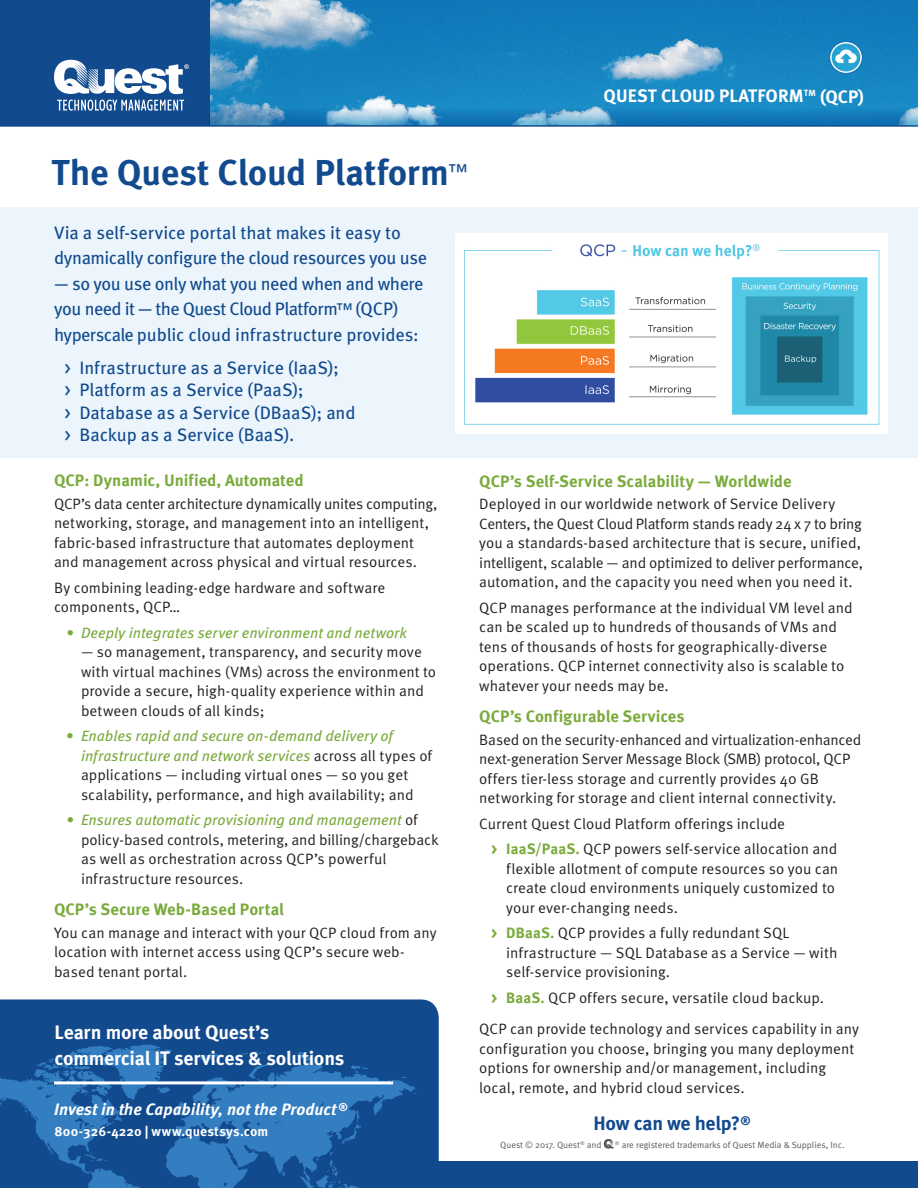
<style>
.page{position:relative;width:918px;height:1188px;background:#fff}
.page>*{position:absolute;margin:0;border:0;box-sizing:border-box;transform-origin:0 0}
._2nd_bullet{font:700 36px "Meta OT";letter-spacing:-.005em;color:#124a8e}
.t1{font:700 19.5px/26.2px "Meta OT";letter-spacing:-.01em;color:#fff}
.Footer_Large_Text{font:700 19.5px "Meta OT";letter-spacing:-.015em;color:#124a8e}
._2nd_bullet-2{font:18px/25.5px "Meta OT";letter-spacing:-.01em;color:#124a8e}
._2nd_bullet-3{font:700 18px "Meta OT";color:#fff}
._2nd_bullet-4{font:700 16.5px "Meta OT";color:#7aaa3c}
.Footer_Tagline{font:italic 700 16.5px "Meta OT";color:#fff}
._2nd_bullet-5{font:15px/19.5px "Meta OT Norm";color:#231f20}
._2nd_bullet-6{font:italic 15px "Meta OT";color:#7aaa3c}
.Footer_Contact_Info{font:700 13.5px "Meta OT";letter-spacing:.01em;color:#fff}
.t2{font:9px "Meta OT Norm";color:#57585a}
.s1{font-size:16.5px}
.s2{color:#7aaa3c}
.s3{font-family:"Meta OT";font-style:italic;color:#7aaa3c}
.s4{font-family:"Meta OT";font-weight:700;color:#7aaa3c}
</style>
<div class="page">
<img style="left:210px;top:0;width:708px;height:106px">
<div style="left:0;top:0;width:210px;height:126px;background:#124a8e"></div>
<svg style="left:57px;top:100px;width:127px;height:11px"></svg>
<svg style="left:54px;top:60px;width:135px;height:34px"></svg>
<div style="left:0;top:1161px;width:918px;height:27px;background:#124a8e"></div>
<svg style="left:210px;top:106px;width:708px;height:19px;background:#398fc3"></svg>
<div style="left:0;top:999px;width:439px;height:162px;background:#124a8e"></div>
<svg style="left:0;top:1045px;width:417px;height:143px;background:#1f5fa3"></svg>
<hr style="left:54px;top:1081px;width:339px;height:3px;background:#fff">
<hr style="left:0;top:125px;width:918px;height:2px;background:#124a8e">
<img style="left:829px;top:40px;width:34px;height:35px">
<svg style="left:604px;top:1139px;width:10px;height:10px"></svg>
<div style="left:0;top:207px;width:918px;height:250px;background:#ebf5fb"></div>
<img style="left:456px;top:233px;width:432px;height:200px">
<p class="_2nd_bullet-3" style="left:604px;top:84px;width:262px">QUEST CLOUD PLATFORM<sup>TM</sup> (QCP)</p>
<p class="_2nd_bullet" style="left:51px;top:150px;width:418px">The Quest Cloud Platform<sup>™</sup></p>
<p class="_2nd_bullet-2" style="left:54px;top:220px;width:375px">Via a self-service portal that makes it easy to dynamically configure the cloud resources you use</p>
<p class="_2nd_bullet-2" style="left:54px;top:271px;width:371px">— so you use only what you need when and where you need it — the Quest Cloud Platform<span class="s1">™</span> (QCP) hyperscale public cloud infrastructure provides:</p>
<p class="_2nd_bullet-2" style="left:64px;top:355px;width:276px">&gt; Infrastructure as a Service (IaaS);</p>
<p class="_2nd_bullet-2" style="left:64px;top:377px;width:241px">&gt; Platform as a Service (PaaS);</p>
<p class="_2nd_bullet-2" style="left:64px;top:400px;width:293px">&gt; Database as a Service (DBaaS); and</p>
<p class="_2nd_bullet-2" style="left:64px;top:422px;width:232px">&gt; Backup as a Service (BaaS).</p>
<p class="_2nd_bullet-4" style="left:54px;top:470px;width:251px">QCP: Dynamic, Unified, Automated</p>
<p class="_2nd_bullet-5" style="left:54px;top:494px;width:385px">QCP’s data center architecture dynamically unites computing, networking, storage, and management into an intelligent, fabric-based infrastructure that automates deployment and management across physical and virtual resources.</p>
<p class="_2nd_bullet-5" style="left:54px;top:578px;width:333px">By combining leading-edge hardware and software components, QCP…</p>
<p class="_2nd_bullet-6" style="left:66px;top:623px;width:342px">• Deeply integrates server environment and network</p>
<p class="_2nd_bullet-5" style="left:81px;top:642px;width:357px">— so management, transparency, and security move with virtual machines (VMs) across the environment to provide a secure, high-quality experience within and between clouds of all kinds;</p>
<p class="_2nd_bullet-5" style="left:81px;top:726px;width:353px;text-indent:-15px"><span class="s2">•</span> <span class="s3">Enables rapid and secure on-demand delivery of infrastructure and network services</span> across all types of applications — including virtual ones — so you get scalability, performance, and high availability; and</p>
<p class="_2nd_bullet-5" style="left:81px;top:810px;width:359px;text-indent:-15px"><span class="s3">• Ensures automatic provisioning and management</span> of policy-based controls, metering, and billing/chargeback as well as orchestration across QCP’s powerful infrastructure resources.</p>
<p class="_2nd_bullet-4" style="left:54px;top:899px;width:231px">QCP’s Secure Web-Based Portal</p>
<p class="_2nd_bullet-5" style="left:54px;top:923px;width:384px">You can manage and interact with your QCP cloud from any location with internet access using QCP’s secure web&shy;based tenant portal.</p>
<h2 class="t1" style="left:54px;top:1019px;width:291px">Learn more about Quest’s commercial IT services &amp; solutions</h2>
<p class="Footer_Tagline" style="left:54px;top:1099px;width:295px">Invest in the Capability, not the Product <sup>®</sup></p>
<p class="Footer_Contact_Info" style="left:55px;top:1123px;width:215px">800-326-4220 | www.questsys.com</p>
<p class="_2nd_bullet-4" style="left:479px;top:470px;width:314px">QCP’s Self-Service Scalability — Worldwide</p>
<p class="_2nd_bullet-5" style="left:479px;top:494px;width:385px">Deployed in our worldwide network of Service Delivery Centers, the Quest Cloud Platform stands ready 24 x 7 to bring you a standards-based architecture that is secure, unified, intelligent, scalable — and optimized to deliver performance, automation, and the capacity you need when you need it.</p>
<p class="_2nd_bullet-5" style="left:479px;top:598px;width:375px">QCP manages performance at the individual VM level and can be scaled up to hundreds of thousands of VMs and tens of thousands of hosts for geographically-diverse operations. QCP internet connectivity also is scalable to whatever your needs may be.</p>
<p class="_2nd_bullet-4" style="left:479px;top:706px;width:207px">QCP’s Configurable Services</p>
<p class="_2nd_bullet-5" style="left:479px;top:730px;width:384px">Based on the security-enhanced and virtualization-enhanced next-generation Server Message Block (SMB) protocol, QCP offers tier-less storage and currently provides 40 GB networking for storage and client internal connectivity.</p>
<p class="_2nd_bullet-5" style="left:479px;top:814px;width:307px">Current Quest Cloud Platform offerings include</p>
<p class="_2nd_bullet-5" style="left:506px;top:839px;width:334px;text-indent:-15px"><span class="s4">&gt; IaaS/PaaS.</span> QCP powers self-service allocation and flexible allotment of compute resources so you can create cloud environments uniquely customized to your ever-changing needs.</p>
<p class="_2nd_bullet-5" style="left:506px;top:923px;width:333px;text-indent:-15px"><span class="s4">&gt; DBaaS.</span> QCP provides a fully redundant SQL infrastructure — SQL Database as a Service — with self-service provisioning.</p>
<p class="_2nd_bullet-5" style="left:491px;top:988px;width:334px"><span class="s4">&gt; BaaS.</span> QCP offers secure, versatile cloud backup.</p>
<p class="_2nd_bullet-5" style="left:479px;top:1019px;width:381px">QCP can provide technology and services capability in any configuration you choose, bringing you many deployment options for ownership and/or management, including local, remote, and hybrid cloud services.</p>
<p class="Footer_Large_Text" style="left:594px;top:1111px;width:159px">How can we help?<sup>®</sup></p>
<p class="t2" style="left:500px;top:1139px;width:103px">Quest © 2017. Quest<sup>®</sup> and</p>
<p class="t2" style="left:615px;top:1139px;width:231px"><sup>®</sup> are registered trademarks of Quest Media &amp; Supplies, Inc.</p>
</div>
